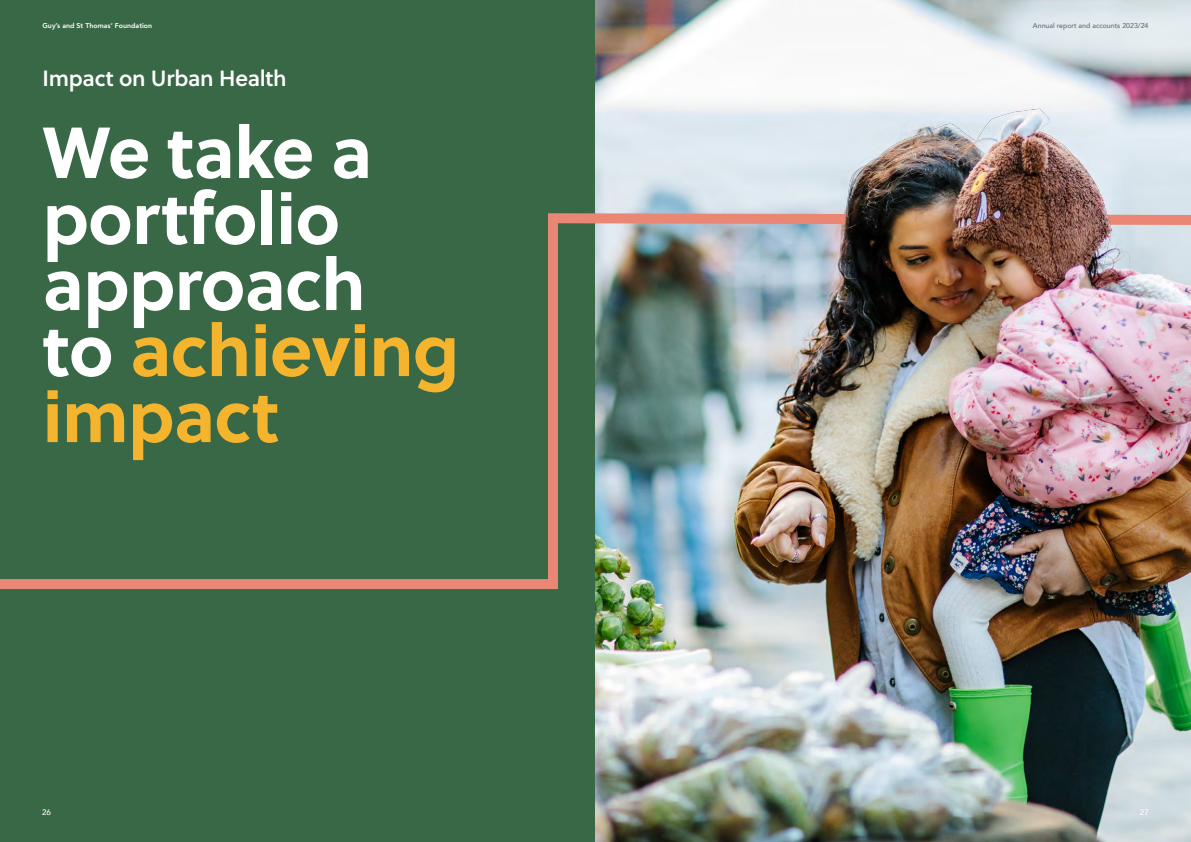
<style>
.page{position:relative;width:1191px;height:842px;background:#fff}
.page>*{position:absolute;margin:0;border:0;box-sizing:border-box;transform-origin:0 0}
.t1{font:700 72px/66px "Soleil";letter-spacing:-.01em;color:#fff}
.t2{font:22px "Soleil Sb";letter-spacing:-.01em;color:#fff}
.t3{font:500 8px "Avenir";color:#fff}
.t4{font:500 7px "Avenir";color:#666a6b}
.t5{font:800 7px "Avenir";color:#fff}
.s1{color:#f5b42d}
</style>
<div class="page">
<div style="left:0;top:0;width:595px;height:842px;background:#396847"></div>
<img style="left:595px;top:0;width:596px;height:842px">
<img style="left:0;top:213px;width:1191px;height:381px">
<img style="left:595px;top:90px;width:596px;height:306px">
<p class="t5" style="left:43px;top:20px;width:111px">Guy’s and St Thomas’ Foundation</p>
<p class="t2" style="left:43px;top:62px;width:246px">Impact on Urban Health</p>
<p class="t1" style="left:43px;top:116px;width:418px">We take a portfolio approach<br>to <span class="s1">achieving impact</span></p>
<p class="t3" style="left:42px;top:805px;width:10px">26</p>
<p class="t4" style="left:1032px;top:20px;width:117px">Annual report and accounts 2023/24</p>
<p class="t3" style="left:1139px;top:805px;width:10px">27</p>
</div>
